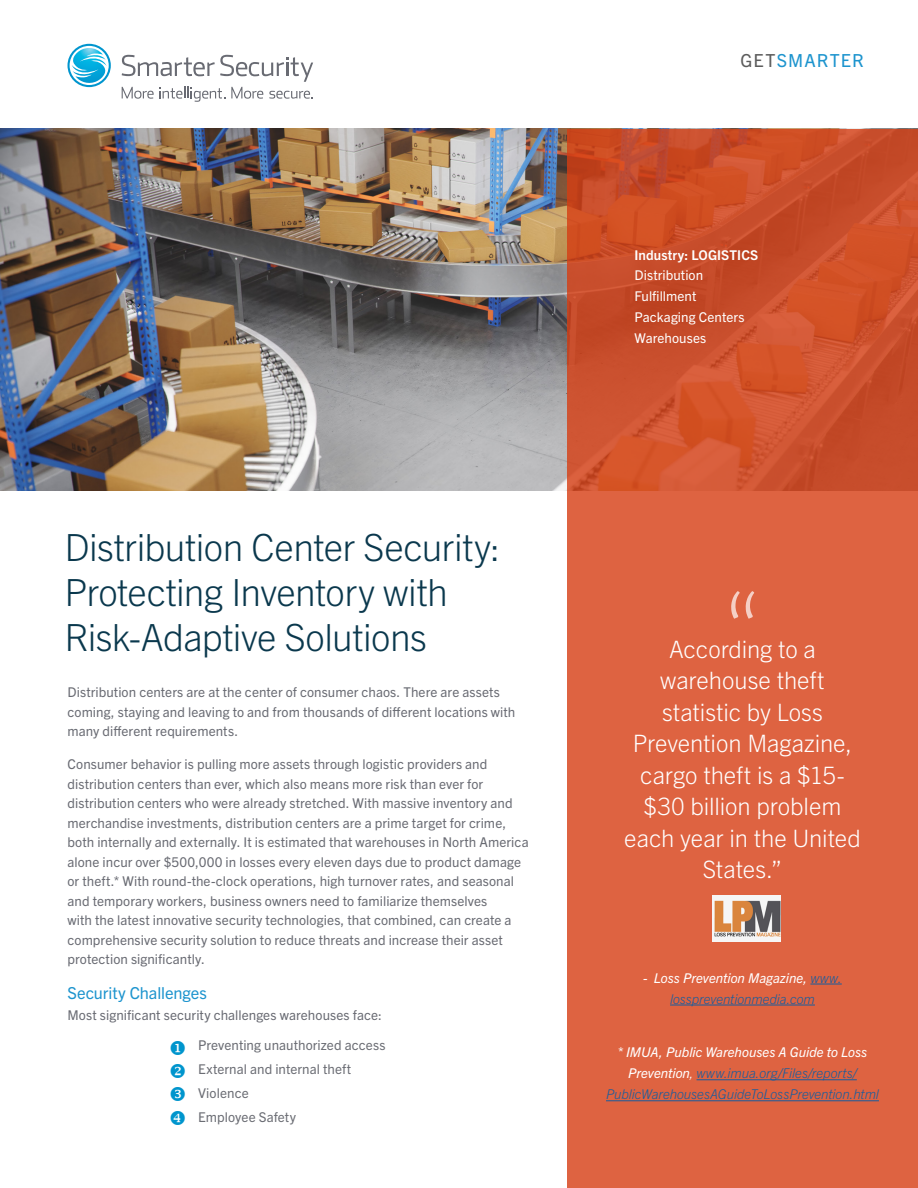
<style>
.page{position:relative;width:918px;height:1188px;background:#fff}
.page>*{position:absolute;margin:0;border:0;box-sizing:border-box;transform-origin:0 0}
.t1{font:300 108px "Lato";color:#fff}
.Intro__Headline{font:300 37.5px/45px "Trade Gothic Next LT Pro";letter-spacing:-.02em;color:#0a384d}
.Intro__Body{font:300 24px/31.5px "Trade Gothic Next LT Pro";letter-spacing:-.005em;color:#fff;text-align:center}
.t2{font:18px "Trade Gothic Next LT Pro";letter-spacing:.065em;color:#1d94ce}
.Main__Body{font:16.5px "Trade Gothic Next LT Pro";letter-spacing:-.005em;color:#1d94ce}
.Main__Body-2{font:13.5px/19.5px "Trade Gothic Next LT Pro";letter-spacing:.005em;color:#696b73}
.Intro__Body-2{font:italic 300 13.5px/21px "Trade Gothic Next LT Pro";letter-spacing:-.005em;color:#175d9e;text-align:center}
.Main__Subhead{font:13.5px/24px "Trade Gothic Next LT Pro";letter-spacing:.005em;color:#6b6d74}
.Specs_Table__Sub-hea{font:13.5px "Trade Gothic Next LT Pro";letter-spacing:.005em;color:#fff}
.Specs_Table__Sub-hea-2{font:700 13.5px/19.5px "Trade Gothic Next LT Pro";letter-spacing:.005em;color:#fff}
.s1{color:#5c5c5c}
.s2{font-weight:400}
.s3{font-weight:400;color:#fff}
.s4{color:#fff}
</style>
<div class="page">
<img style="left:0;top:129px;width:567px;height:362px">
<svg style="left:567px;top:129px;width:351px;height:1059px;background:#d75c39"></svg>
<img style="left:712px;top:895px;width:69px;height:46px">
<hr style="left:697px;top:1079px;width:160px;height:1px;background:#175d9e">
<hr style="left:606px;top:1100px;width:273px;height:1px;background:#175d9e">
<svg style="left:68px;top:44px;width:43px;height:43px"></svg>
<svg style="left:122px;top:55px;width:191px;height:47px"></svg>
<hr style="left:810px;top:984px;width:32px;height:1px;background:#175d9e">
<hr style="left:670px;top:1005px;width:145px;height:1px;background:#175d9e">
<p class="Intro__Headline" style="left:64px;top:523px;width:438px">Distribution Center Security:<br>Protecting Inventory with<br>Risk-Adaptive Solutions</p>
<p class="Main__Body-2" style="left:68px;top:682px;width:449px">Distribution centers are at the center of consumer chaos. There are assets coming, staying and leaving to and from thousands of different locations with many different requirements.</p>
<p class="Main__Body-2" style="left:68px;top:754px;width:463px">Consumer behavior is pulling more assets through logistic providers and distribution centers than ever, which also means more risk than ever for distribution centers who were already stretched. With massive inventory and merchandise investments, distribution centers are a prime target for crime, both internally and externally. It is estimated that warehouses in North America alone incur over $500,000 in losses every eleven days due to product damage or theft.* With round-the-clock operations, high turnover rates, and seasonal and temporary workers, business owners need to familiarize themselves<br>with the latest innovative security technologies, that combined, can create a comprehensive security solution to reduce threats and increase their asset protection significantly.</p>
<p class="Main__Body" style="left:68px;top:981px;width:141px">Security Challenges</p>
<p class="Main__Body-2" style="left:68px;top:1004px;width:316px">Most significant security challenges warehouses face:</p>
<p class="Main__Subhead" style="left:198px;top:1033px;width:189px">Preventing unauthorized access<br>External and internal theft<br>Violence<br>Employee Safety</p>
<h3 class="t2" style="left:741px;top:48px;width:125px"><span class="s1">GET</span>SMARTER</h3>
<p class="Specs_Table__Sub-hea-2" style="left:634px;top:245px;width:125px">Industry: LOGISTICS<br><span class="s2">Distribution</span></p>
<p class="Specs_Table__Sub-hea" style="left:634px;top:286px;width:64px">Fulfillment</p>
<p class="Specs_Table__Sub-hea" style="left:634px;top:307px;width:112px">Packaging Centers</p>
<p class="Specs_Table__Sub-hea" style="left:634px;top:328px;width:73px">Warehouses</p>
<h1 class="t1" style="left:724px;top:558px;width:38px">“</h1>
<p class="Intro__Body" style="left:624px;top:632px;width:238px">According to a warehouse theft statistic by Loss<br>Prevention Magazine, cargo theft is a $15- $30 billion problem each year in the United<br>States.”</p>
<p class="Intro__Body-2" style="left:643px;top:966px;width:200px"><span class="s3">- Loss Prevention Magazine,</span> www. losspreventionmedia.com</p>
<p class="Intro__Body-2" style="left:606px;top:1041px;width:274px"><span class="s3">* IMUA, Public Warehouses A Guide to Loss<br>Prevention</span><span class="s4">,</span> www.imua.org/Files/reports/<br>PublicWarehousesAGuideToLossPrevention.html</p>
</div>
